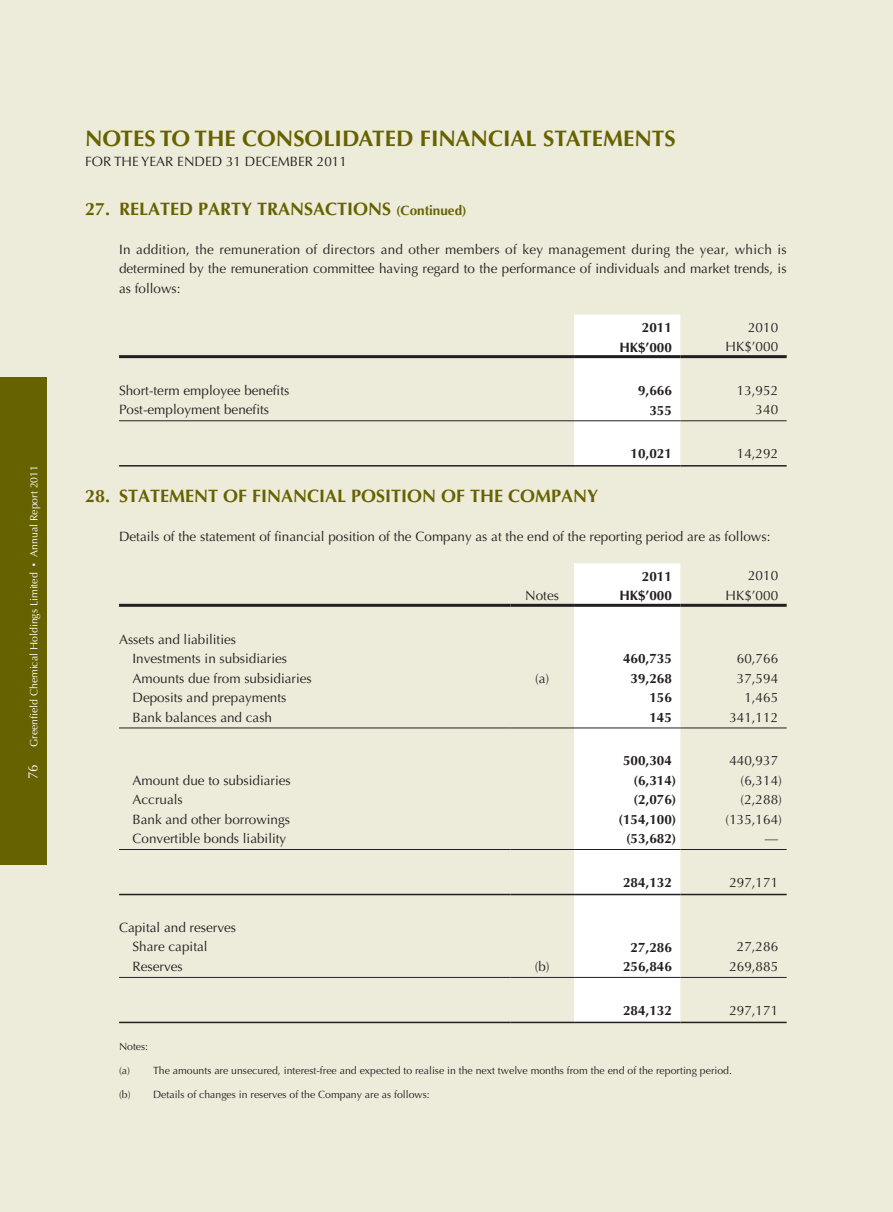
<style>
.page{position:relative;width:893px;height:1212px;background:#edecdb}
.page>*{position:absolute;margin:0;border:0;box-sizing:border-box;transform-origin:0 0}
.t1{font:700 22.5px "Optima LT Std";color:#676200}
.t2{font:700 18px "Optima LT Std";color:#676200}
.t3{font:13.5px/19.5px "Optima LT Std";color:#231f20}
.t4{font:700 13.5px "Optima";color:#231f20}
.t5{font:13.5px "Optima LT Std";color:#fff}
.t6{font:10.5px "Optima LT Std";color:#231f20}
.t7{font:10.5px "Optima LT Std";color:#fff}
.s1{font-size:7.5px}
.s2{font-size:13.5px}
</style>
<div class="page">
<div style="left:0;top:377px;width:47px;height:488px;background:#676200"></div>
<div style="left:574px;top:315px;width:106px;height:150px;background:#fff"></div>
<hr style="left:119px;top:355px;width:455px;height:3px;background:#231f20">
<hr style="left:574px;top:355px;width:106px;height:3px;background:#231f20">
<hr style="left:680px;top:355px;width:107px;height:3px;background:#231f20">
<hr style="left:119px;top:420px;width:455px;height:1px;background:#231f20">
<hr style="left:574px;top:420px;width:106px;height:1px;background:#231f20">
<hr style="left:680px;top:420px;width:107px;height:1px;background:#231f20">
<hr style="left:119px;top:465px;width:455px;height:1px;background:#231f20">
<hr style="left:574px;top:465px;width:106px;height:1px;background:#231f20">
<hr style="left:680px;top:465px;width:107px;height:1px;background:#231f20">
<div style="left:574px;top:563px;width:106px;height:459px;background:#fff"></div>
<hr style="left:119px;top:604px;width:391px;height:3px;background:#231f20">
<hr style="left:510px;top:604px;width:64px;height:3px;background:#231f20">
<hr style="left:574px;top:604px;width:106px;height:3px;background:#231f20">
<hr style="left:680px;top:604px;width:107px;height:3px;background:#231f20">
<hr style="left:119px;top:727px;width:391px;height:1px;background:#231f20">
<hr style="left:510px;top:727px;width:64px;height:1px;background:#231f20">
<hr style="left:574px;top:727px;width:106px;height:1px;background:#231f20">
<hr style="left:680px;top:727px;width:107px;height:1px;background:#231f20">
<hr style="left:119px;top:849px;width:391px;height:1px;background:#231f20">
<hr style="left:510px;top:849px;width:64px;height:1px;background:#231f20">
<hr style="left:574px;top:849px;width:106px;height:1px;background:#231f20">
<hr style="left:680px;top:849px;width:107px;height:1px;background:#231f20">
<hr style="left:119px;top:894px;width:391px;height:1px;background:#231f20">
<hr style="left:510px;top:894px;width:64px;height:1px;background:#231f20">
<hr style="left:574px;top:894px;width:106px;height:1px;background:#231f20">
<hr style="left:680px;top:894px;width:107px;height:1px;background:#231f20">
<hr style="left:119px;top:977px;width:391px;height:1px;background:#231f20">
<hr style="left:510px;top:977px;width:64px;height:1px;background:#231f20">
<hr style="left:574px;top:977px;width:106px;height:1px;background:#231f20">
<hr style="left:680px;top:977px;width:107px;height:1px;background:#231f20">
<hr style="left:119px;top:1022px;width:391px;height:1px;background:#231f20">
<hr style="left:510px;top:1022px;width:64px;height:1px;background:#231f20">
<hr style="left:574px;top:1022px;width:106px;height:1px;background:#231f20">
<hr style="left:680px;top:1022px;width:107px;height:1px;background:#231f20">
<p class="t7" style="left:28px;top:747px;width:283px;rotate:-90deg">Greenfield Chemical Holdings Limited <span class="s1">•</span> Annual Report 2011</p>
<p class="t5" style="left:25px;top:779px;width:17px;rotate:-90deg">76</p>
<h1 class="t1" style="left:85px;top:126px;width:592px">NOTES TO THE CONSOLIDATED FINANCIAL STATEMENTS</h1>
<p class="t3" style="left:85px;top:152px;width:263px">FOR THE YEAR ENDED 31 DECEMBER 2011</p>
<h2 class="t2" style="left:85px;top:198px;width:383px">27. RELATED PARTY TRANSACTIONS <span class="s2">(Continued)</span></h2>
<p class="t3" style="left:119px;top:240px;width:669px;text-align:justify">In addition, the remuneration of directors and other members of key management during the year, which is determined by the remuneration committee having regard to the performance of individuals and market trends, is as follows:</p>
<p class="t4" style="left:642px;top:320px;width:32px">2011</p>
<p class="t3" style="left:748px;top:318px;width:32px">2010</p>
<p class="t4" style="left:619px;top:339px;width:54px">HK$’000</p>
<p class="t3" style="left:726px;top:337px;width:54px">HK$’000</p>
<p class="t3" style="left:119px;top:381px;width:172px">Short-term employee benefits</p>
<p class="t4" style="left:638px;top:383px;width:35px">9,666</p>
<p class="t3" style="left:737px;top:381px;width:43px">13,952</p>
<p class="t3" style="left:119px;top:400px;width:152px">Post-employment benefits</p>
<p class="t4" style="left:649px;top:402px;width:24px">355</p>
<p class="t3" style="left:756px;top:400px;width:24px">340</p>
<p class="t4" style="left:631px;top:446px;width:43px">10,021</p>
<p class="t3" style="left:737px;top:444px;width:43px">14,292</p>
<h2 class="t2" style="left:85px;top:486px;width:514px">28. STATEMENT OF FINANCIAL POSITION OF THE COMPANY</h2>
<p class="t3" style="left:119px;top:527px;width:653px">Details of the statement of financial position of the Company as at the end of the reporting period are as follows:</p>
<p class="t4" style="left:642px;top:568px;width:32px">2011</p>
<p class="t3" style="left:748px;top:566px;width:32px">2010</p>
<p class="t3" style="left:525px;top:586px;width:35px">Notes</p>
<p class="t4" style="left:619px;top:588px;width:54px">HK$’000</p>
<p class="t3" style="left:726px;top:586px;width:54px">HK$’000</p>
<p class="t3" style="left:133px;top:629px;width:156px;text-indent:-14px">Assets and liabilities<br>Investments in subsidiaries</p>
<p class="t4" style="left:623px;top:651px;width:50px">460,735</p>
<p class="t3" style="left:737px;top:649px;width:43px">60,766</p>
<p class="t3" style="left:133px;top:668px;width:181px">Amounts due from subsidiaries</p>
<p class="t3" style="left:535px;top:668px;width:16px">(a)</p>
<p class="t4" style="left:631px;top:670px;width:43px">39,268</p>
<p class="t3" style="left:737px;top:668px;width:43px">37,594</p>
<p class="t3" style="left:133px;top:688px;width:155px">Deposits and prepayments</p>
<p class="t4" style="left:649px;top:690px;width:24px">156</p>
<p class="t3" style="left:744px;top:688px;width:35px">1,465</p>
<p class="t3" style="left:133px;top:707px;width:141px">Bank balances and cash</p>
<p class="t4" style="left:649px;top:709px;width:24px">145</p>
<p class="t3" style="left:729px;top:707px;width:50px">341,112</p>
<p class="t4" style="left:623px;top:753px;width:50px">500,304</p>
<p class="t3" style="left:729px;top:751px;width:50px">440,937</p>
<p class="t3" style="left:133px;top:770px;width:160px">Amount due to subsidiaries</p>
<p class="t4" style="left:634px;top:772px;width:44px">(6,314)</p>
<p class="t3" style="left:741px;top:770px;width:43px">(6,314)</p>
<p class="t3" style="left:133px;top:790px;width:52px">Accruals</p>
<p class="t4" style="left:634px;top:792px;width:44px">(2,076)</p>
<p class="t3" style="left:741px;top:790px;width:43px">(2,288)</p>
<p class="t3" style="left:133px;top:809px;width:159px">Bank and other borrowings</p>
<p class="t4" style="left:619px;top:811px;width:59px">(154,100)</p>
<p class="t3" style="left:726px;top:809px;width:58px">(135,164)</p>
<p class="t3" style="left:133px;top:829px;width:155px">Convertible bonds liability</p>
<p class="t4" style="left:626px;top:831px;width:52px">(53,682)</p>
<p class="t3" style="left:765px;top:829px;width:15px">—</p>
<p class="t4" style="left:623px;top:874px;width:50px">284,132</p>
<p class="t3" style="left:729px;top:872px;width:50px">297,171</p>
<p class="t3" style="left:133px;top:918px;width:105px;text-indent:-14px">Capital and reserves<br>Share capital</p>
<p class="t4" style="left:631px;top:939px;width:43px">27,286</p>
<p class="t3" style="left:737px;top:937px;width:43px">27,286</p>
<p class="t3" style="left:133px;top:957px;width:52px">Reserves</p>
<p class="t3" style="left:535px;top:957px;width:17px">(b)</p>
<p class="t4" style="left:623px;top:959px;width:50px">256,846</p>
<p class="t3" style="left:729px;top:957px;width:50px">269,885</p>
<p class="t4" style="left:623px;top:1002px;width:50px">284,132</p>
<p class="t3" style="left:729px;top:1000px;width:50px">297,171</p>
<p class="t6" style="left:119px;top:1040px;width:31px">Notes:</p>
<p class="t6" style="left:119px;top:1064px;width:614px">(a) The amounts are unsecured, interest-free and expected to realise in the next twelve months from the end of the reporting period.</p>
<p class="t6" style="left:119px;top:1088px;width:312px">(b) Details of changes in reserves of the Company are as follows:</p>
</div>
